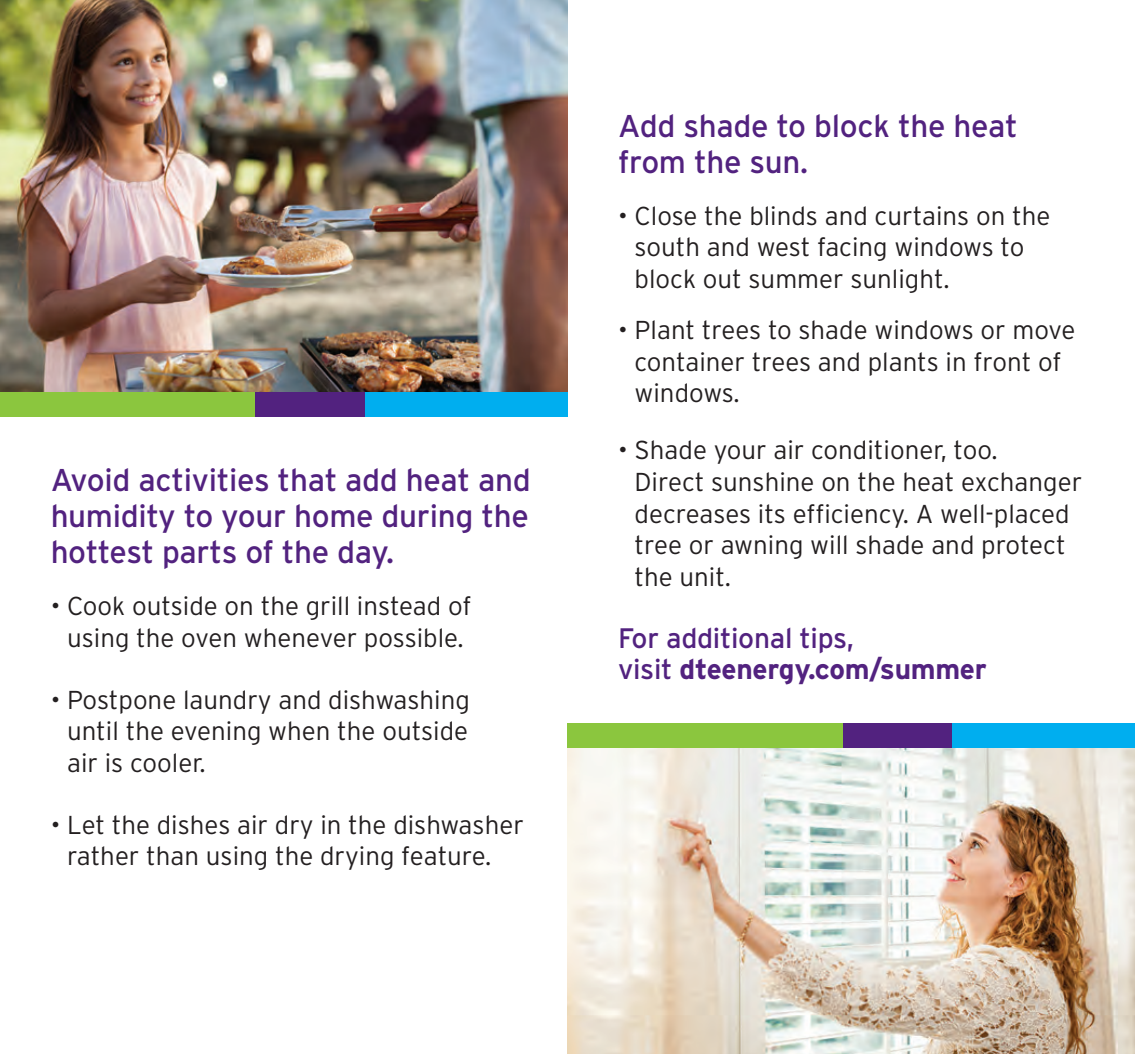
<style>
.page{position:relative;width:1135px;height:1054px;background:#fff}
.page>*{position:absolute;margin:0;border:0;box-sizing:border-box;transform-origin:0 0}
.t1{font:31.5px/36px "Interstate";letter-spacing:-.01em;color:#52227f;text-align:justify}
.t2{font:28.12px/31.5px "Interstate";letter-spacing:-.01em;color:#52227f}
.t3{font:300 25.88px/31.5px "Interstate";color:#231f20}
.s1{font-weight:700}
</style>
<div class="page">
<img style="left:0;top:0;width:567px;height:392px">
<img style="left:567px;top:747px;width:567px;height:306px">
<div style="left:0;top:392px;width:567px;height:24px;background:#8bc63e"></div>
<div style="left:255px;top:392px;width:266px;height:24px;background:#52227f"></div>
<div style="left:365px;top:392px;width:202px;height:24px;background:#00aeef"></div>
<div style="left:567px;top:722px;width:567px;height:25px;background:#8bc63e"></div>
<div style="left:842px;top:722px;width:266px;height:25px;background:#52227f"></div>
<div style="left:952px;top:722px;width:182px;height:25px;background:#00aeef"></div>
<p class="t1" style="left:51px;top:462px;width:481px">Avoid activities that add heat and humidity to your home during the hottest parts of the day.</p>
<p class="t3" style="left:51px;top:590px;width:422px;text-align:center">• Cook outside on the grill instead of using the oven whenever possible.</p>
<p class="t3" style="left:67px;top:683px;width:404px;text-align:justify;text-indent:-16px">• Postpone laundry and dishwashing until the evening when the outside air is cooler.</p>
<p class="t3" style="left:67px;top:808px;width:458px;text-indent:-16px">• Let the dishes air dry in the dishwasher rather than using the drying feature.</p>
<p class="t1" style="left:618px;top:107px;width:401px">Add shade to block the heat from the sun.</p>
<p class="t3" style="left:634px;top:199px;width:417px;text-indent:-16px">• Close the blinds and curtains on the south and west facing windows to block out summer sunlight.</p>
<p class="t3" style="left:634px;top:314px;width:442px;text-indent:-16px">• Plant trees to shade windows or move container trees and plants in front of windows.</p>
<p class="t3" style="left:634px;top:434px;width:449px;text-indent:-16px">• Shade your air conditioner, too.<br>Direct sunshine on the heat exchanger decreases its efficiency. A well-placed tree or awning will shade and protect the unit.</p>
<p class="t2" style="left:618px;top:621px;width:370px">For additional tips,<br>visit <span class="s1">dteenergy.com/summer</span></p>
</div>
